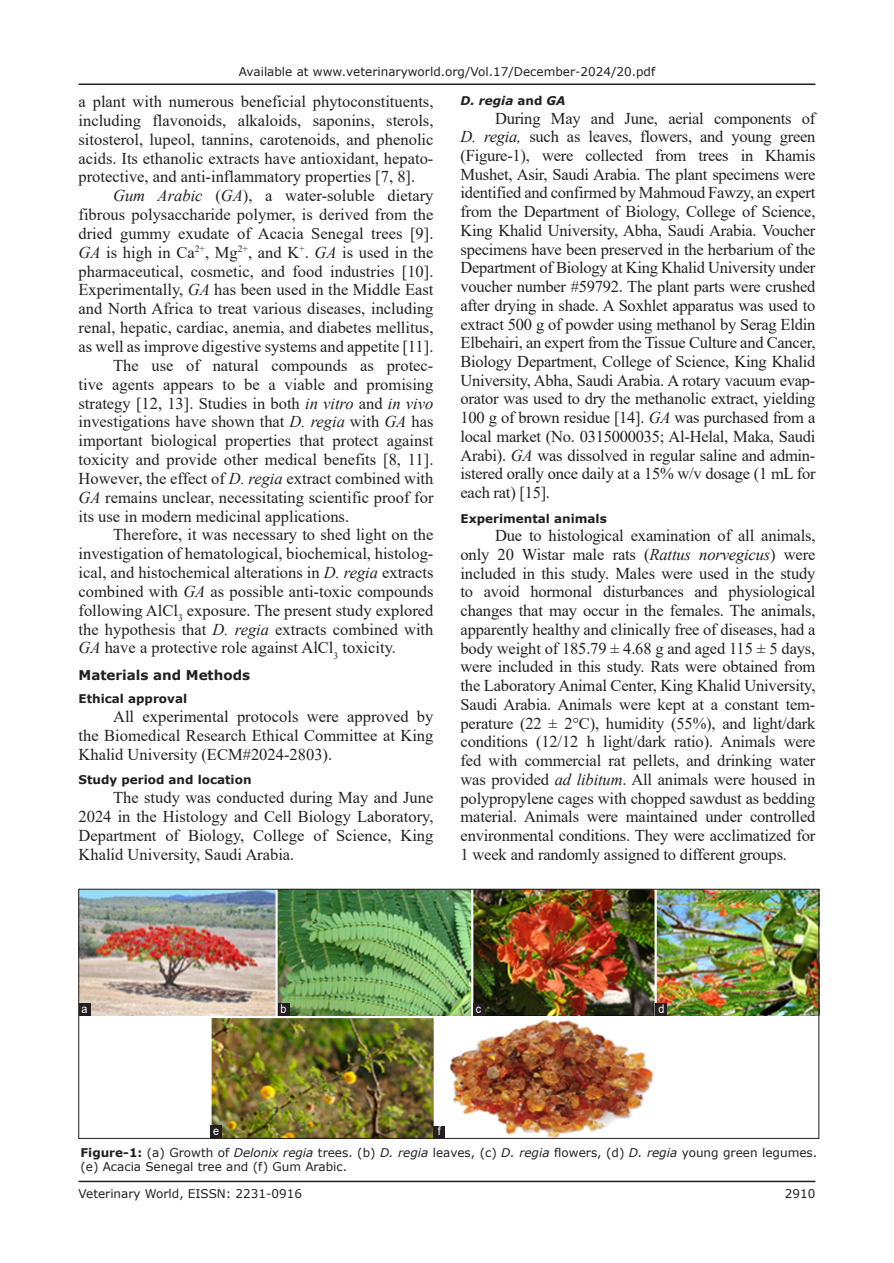
<style>
.page{position:relative;width:894px;height:1263px;background:#fff}
.page>*{position:absolute;margin:0;border:0;box-sizing:border-box;transform-origin:0 0}
.TX{font:16.5px/18.8px "Times New Roman";color:#231f20;text-align:justify}
.t1{font:700 13.5px "Verdana";color:#231f20}
.FGC{font:12px/14.5px "Verdana";color:#231f20}
.H2_Above_H1{font:700 12px "Verdana";color:#231f20}
.RF{font:12px "Verdana";color:#231f20}
.t2{font:italic 700 12px "Verdana";color:#231f20}
.LABEL{font:12px "Arial";color:#fff;scale:.9 1}
.s1{font-style:italic}
.s2{font-style:normal}
.s3{font-weight:700}
</style>
<div class="page">
<hr style="left:78px;top:1180px;width:737px;height:2px;background:#231f20">
<hr style="left:78px;top:83px;width:737px;height:2px;background:#231f20">
<img style="left:80px;top:891px;width:736px;height:245px">
<div style="left:78px;top:889px;width:740px;height:249px;border:1px solid #231f20"></div>
<div style="left:79px;top:1003px;width:11px;height:13px;background:#231f20"></div>
<div style="left:278px;top:1003px;width:11px;height:13px;background:#231f20"></div>
<div style="left:472px;top:1003px;width:12px;height:13px;background:#231f20"></div>
<div style="left:655px;top:1003px;width:12px;height:13px;background:#231f20"></div>
<div style="left:210px;top:1125px;width:12px;height:13px;background:#231f20"></div>
<div style="left:433px;top:1125px;width:12px;height:13px;background:#231f20"></div>
<p class="FGC" style="left:238px;top:64px;width:418px">Available at www.veterinaryworld.org/Vol.17/December-2024/20.pdf</p>
<p class="TX" style="left:78px;top:92px;width:356px">a plant with numerous beneficial phytoconstituents, including flavonoids, alkaloids, saponins, sterols, sitosterol, lupeol, tannins, carotenoids, and phenolic acids. Its ethanolic extracts have antioxidant, hepato&shy;protective, and anti-inflammatory properties [7, 8].</p>
<p class="TX" style="left:78px;top:186px;width:356px;text-indent:34px"><span class="s1">Gum Arabic</span> (<span class="s1">GA</span>), a water-soluble dietary fibrous polysaccharide polymer, is derived from the dried gummy exudate of Acacia Senegal trees [9].<br><span class="s1">GA</span> is high in Ca<sup>2+</sup>, Mg<sup>2+</sup>, and K<sup>+</sup>. <span class="s1">GA</span> is used in the pharmaceutical, cosmetic, and food industries [10].<br>Experimentally, <span class="s1">GA</span> has been used in the Middle East and North Africa to treat various diseases, including renal, hepatic, cardiac, anemia, and diabetes mellitus, as well as improve digestive systems and appetite [11].</p>
<p class="TX" style="left:78px;top:355px;width:356px;text-indent:34px">The use of natural compounds as protec&shy;tive agents appears to be a viable and promising strategy [12, 13]. Studies in both <span class="s1">in vitro</span> and <span class="s1">in vivo </span>investigations have shown that <span class="s1">D. regia</span> with <span class="s1">GA</span> has important biological properties that protect against toxicity and provide other medical benefits [8, 11].<br>However, the effect of <span class="s1">D. regia</span> extract combined with <span class="s1">GA</span> remains unclear, necessitating scientific proof for its use in modern medicinal applications.</p>
<p class="TX" style="left:78px;top:525px;width:356px;text-indent:34px">Therefore, it was necessary to shed light on the investigation of hematological, biochemical, histolog&shy;ical, and histochemical alterations in <span class="s1">D. regia</span> extracts combined with <span class="s1">GA</span> as possible anti-toxic compounds following AlCl<sub>3</sub> exposure. The present study explored the hypothesis that <span class="s1">D. regia</span> extracts combined with <span class="s1">GA</span> have a protective role against AlCl<sub>3</sub> toxicity.</p>
<h1 class="t1" style="left:78px;top:665px;width:173px">Materials and Methods</h1>
<p class="H2_Above_H1" style="left:78px;top:690px;width:110px">Ethical approval</p>
<p class="TX" style="left:78px;top:706px;width:356px;text-indent:34px">All experimental protocols were approved by the Biomedical Research Ethical Committee at King Khalid University (ECM#2024-2803).</p>
<h2 class="H2_Above_H1" style="left:78px;top:771px;width:174px">Study period and location</h2>
<p class="TX" style="left:78px;top:787px;width:356px;text-indent:34px">The study was conducted during May and June 2024 in the Histology and Cell Biology Laboratory, Department of Biology, College of Science, King Khalid University, Saudi Arabia.</p>
<h2 class="t2" style="left:460px;top:92px;width:107px">D. regia <span class="s2">and</span> GA</h2>
<p class="TX" style="left:460px;top:108px;width:356px;text-indent:34px">During May and June, aerial components of <span class="s1">D. regia,</span> such as leaves, flowers, and young green (Figure-1), were collected from trees in Khamis Mushet, Asir, Saudi Arabia. The plant specimens were identified and confirmed by Mahmoud Fawzy, an expert from the Department of Biology, College of Science, King Khalid University, Abha, Saudi Arabia. Voucher specimens have been preserved in the herbarium of the Department of Biology at King Khalid University under voucher number #59792. The plant parts were crushed after drying in shade. A Soxhlet apparatus was used to extract 500 g of powder using methanol by Serag Eldin Elbehairi, an expert from the Tissue Culture and Cancer, Biology Department, College of Science, King Khalid University, Abha, Saudi Arabia. A rotary vacuum evap&shy;orator was used to dry the methanolic extract, yielding 100 g of brown residue [14]. <span class="s1">GA</span> was purchased from a local market (No. 0315000035; Al-Helal, Maka, Saudi Arabi). <span class="s1">GA</span> was dissolved in regular saline and admin&shy;istered orally once daily at a 15% w/v dosage (1 mL for each rat) [15].</p>
<h2 class="H2_Above_H1" style="left:460px;top:509px;width:148px">Experimental animals</h2>
<p class="TX" style="left:460px;top:526px;width:356px;text-indent:34px">Due to histological examination of all animals, only 20 Wistar male rats (<span class="s1">Rattus norvegicus</span>) were included in this study. Males were used in the study to avoid hormonal disturbances and physiological changes that may occur in the females. The animals, apparently healthy and clinically free of diseases, had a body weight of 185.79 ± 4.68 g and aged 115 ± 5 days, were included in this study. Rats were obtained from the Laboratory Animal Center, King Khalid University, Saudi Arabia. Animals were kept at a constant tem&shy;perature (22 ± 2°C), humidity (55%), and light/dark conditions (12/12 h light/dark ratio). Animals were fed with commercial rat pellets, and drinking water was provided <span class="s1">ad libitum</span>. All animals were housed in polypropylene cages with chopped sawdust as bedding material. Animals were maintained under controlled environmental conditions. They were acclimatized for 1 week and randomly assigned to different groups.</p>
<p class="LABEL" style="left:82px;top:1000px;width:8px">a</p>
<p class="LABEL" style="left:280px;top:1000px;width:8px">b</p>
<p class="LABEL" style="left:475px;top:1000px;width:7px">c</p>
<p class="LABEL" style="left:658px;top:1000px;width:8px">d</p>
<p class="LABEL" style="left:213px;top:1122px;width:8px">e</p>
<p class="LABEL" style="left:437px;top:1122px;width:5px">f</p>
<p class="FGC" style="left:80px;top:1145px;width:738px"><span class="s3">Figure-1:</span> (a) Growth of <span class="s1">Delonix regia</span> trees. (b) <span class="s1">D. regia</span> leaves, (c) <span class="s1">D. regia</span> flowers, (d) <span class="s1">D. regia</span> young green legumes. (e) Acacia Senegal tree and (f) Gum Arabic.</p>
<p class="RF" style="left:78px;top:1185px;width:225px">Veterinary World, EISSN: 2231-0916</p>
<p class="RF" style="left:784px;top:1185px;width:32px">2910</p>
</div>
